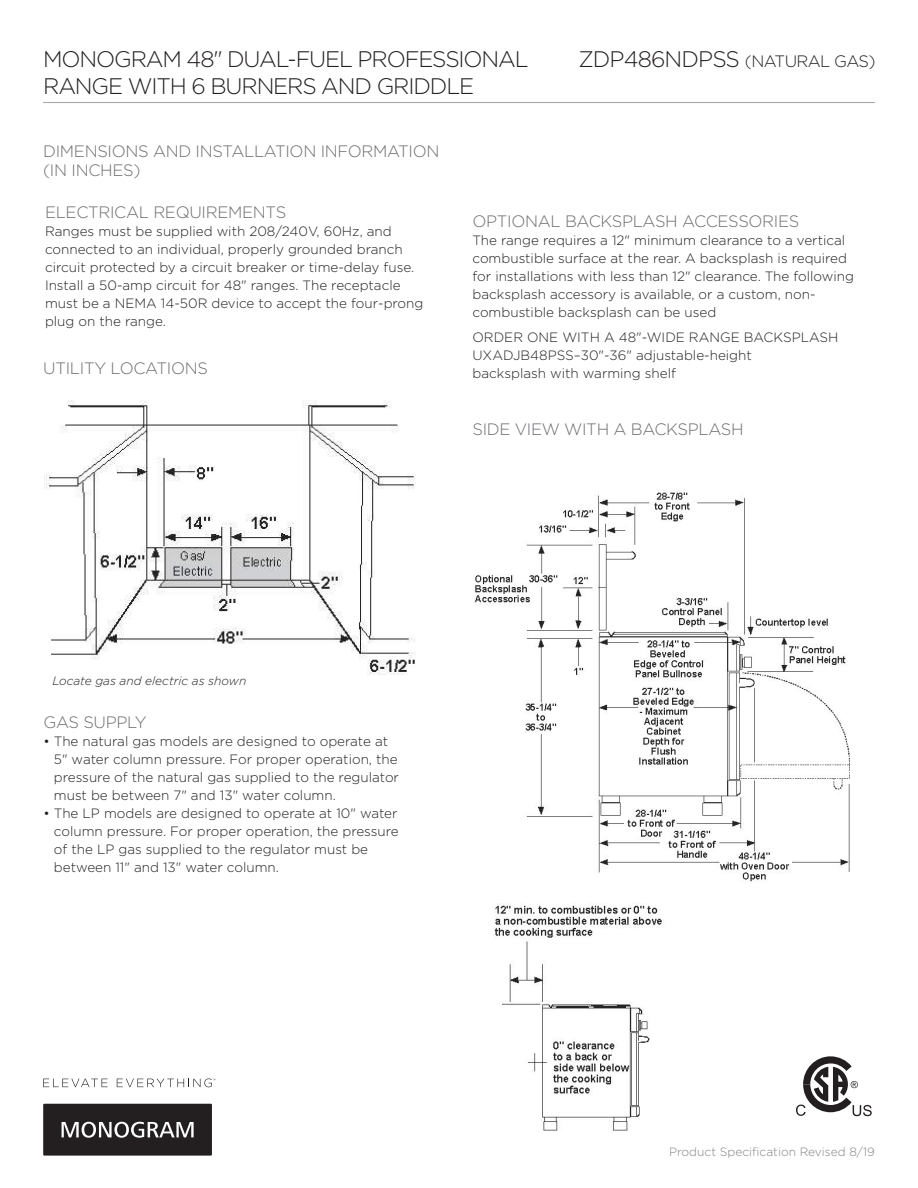
<style>
.page{position:relative;width:918px;height:1188px;background:#fff}
.page>*{position:absolute;margin:0;border:0;box-sizing:border-box;transform-origin:0 0}
.t1{font:300 22.5px/27px "Gotham";letter-spacing:-.05em;color:#231f20}
.t2{font:300 16.5px/19.5px "Gotham";letter-spacing:-.02em;color:#6c6d70}
.t3{font:300 16.5px "Gotham";letter-spacing:-.04em;color:#231f20}
.t4{font:300 13.5px/18px "Gotham";color:#231f20}
.t5{font:300 12px "Gotham";color:#808285}
.t6{font:italic 300 12px "Gotham";color:#231f20}
.s1{font-size:22.5px}
</style>
<div class="page">
<hr style="left:43px;top:102px;width:832px;height:1px;background:#a8a9ad">
<svg style="left:43px;top:1104px;width:169px;height:52px;background:#393637"></svg>
<svg style="left:43px;top:1079px;width:65px;height:8px"></svg>
<svg style="left:117px;top:1078px;width:98px;height:9px"></svg>
<svg style="left:796px;top:1056px;width:76px;height:60px"></svg>
<img style="left:44px;top:400px;width:372px;height:275px">
<img style="left:474px;top:492px;width:376px;height:390px">
<img style="left:494px;top:905px;width:168px;height:226px">
<h1 class="t1" style="left:43px;top:45px;width:487px">MONOGRAM 48" DUAL-FUEL PROFESSIONAL<br>RANGE WITH 6 BURNERS AND GRIDDLE</h1>
<p class="t2" style="left:43px;top:141px;width:398px">DIMENSIONS AND INSTALLATION INFORMATION (IN INCHES)</p>
<p class="t3" style="left:578px;top:50px;width:299px"><span class="s1">ZDP486NDPSS</span> (NATURAL GAS)</p>
<p class="t2" style="left:45px;top:202px;width:243px">ELECTRICAL REQUIREMENTS</p>
<p class="t4" style="left:45px;top:222px;width:380px">Ranges must be supplied with 208/240V, 60Hz, and connected to an individual, properly grounded branch circuit protected by a circuit breaker or time-delay fuse.<br>Install a 50-amp circuit for 48" ranges. The receptacle must be a NEMA 14-50R device to accept the four-prong plug on the range.</p>
<p class="t2" style="left:43px;top:358px;width:166px">UTILITY LOCATIONS</p>
<p class="t2" style="left:472px;top:211px;width:328px">OPTIONAL BACKSPLASH ACCESSORIES</p>
<p class="t4" style="left:472px;top:231px;width:383px">The range requires a 12" minimum clearance to a vertical combustible surface at the rear. A backsplash is required for installations with less than 12" clearance. The following backsplash accessory is available, or a custom, non&shy;combustible backsplash can be used</p>
<p class="t4" style="left:472px;top:328px;width:367px">ORDER ONE WITH A 48"-WIDE RANGE BACKSPLASH<br>UXADJB48PSS–30"-36" adjustable-height<br>backsplash with warming shelf</p>
<p class="t2" style="left:472px;top:419px;width:273px">SIDE VIEW WITH A BACKSPLASH</p>
<p class="t6" style="left:52px;top:673px;width:195px">Locate gas and electric as shown</p>
<p class="t2" style="left:44px;top:712px;width:105px">GAS SUPPLY</p>
<p class="t4" style="left:54px;top:732px;width:347px;text-indent:-10px">• The natural gas models are designed to operate at 5" water column pressure. For proper operation, the pressure of the natural gas supplied to the regulator must be between 7" and 13" water column.</p>
<p class="t4" style="left:54px;top:804px;width:346px;text-indent:-10px">• The LP models are designed to operate at 10" water column pressure. For proper operation, the pressure of the LP gas supplied to the regulator must be between 11" and 13" water column.</p>
<p class="t5" style="left:669px;top:1144px;width:207px">Product Specification Revised 8/19</p>
</div>
